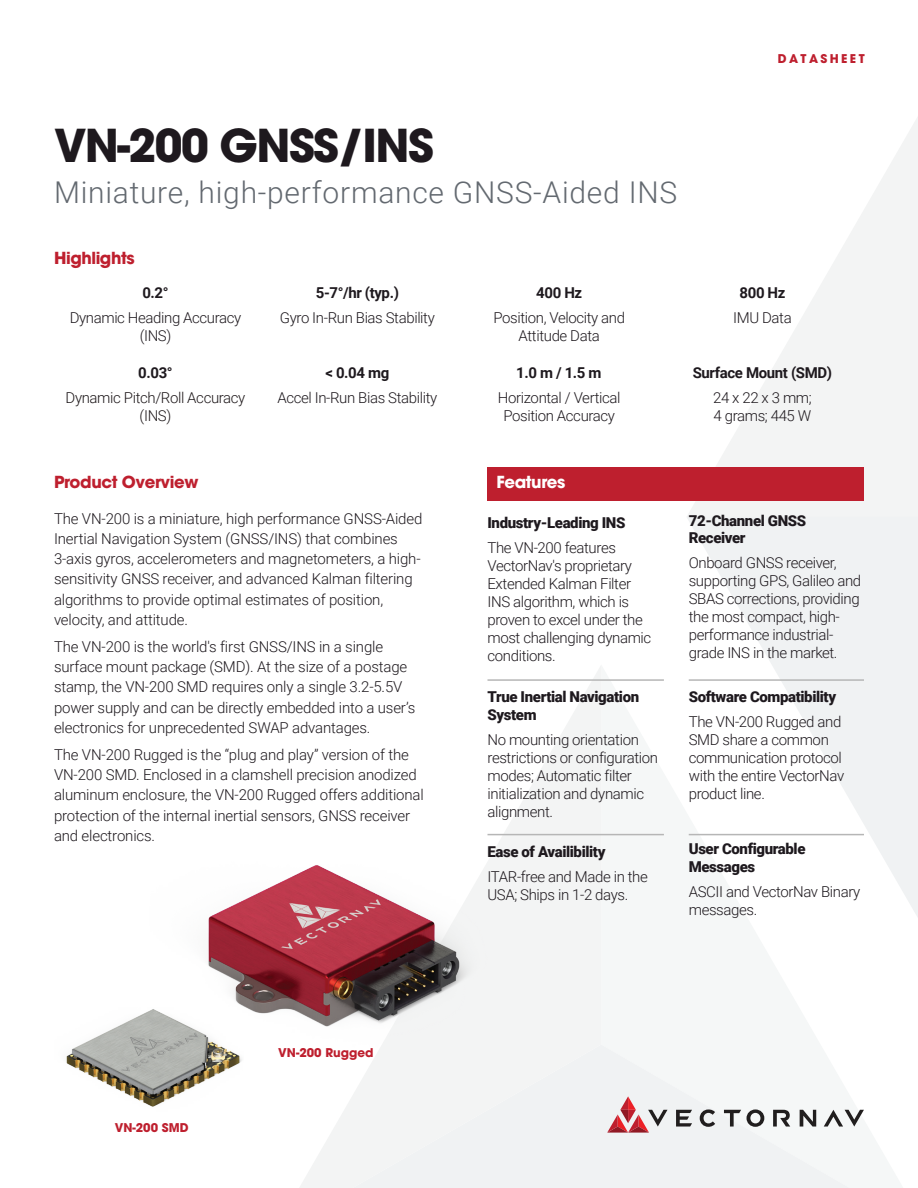
<style>
.page{position:relative;width:918px;height:1188px;background:#fff}
.page>*{position:absolute;margin:0;border:0;box-sizing:border-box;transform-origin:0 0}
.t1{font:700 45px "ITC Avant Garde Pro";letter-spacing:-.035em;color:#1e191e}
.t2{font:300 30px "Roboto";letter-spacing:.025em;color:#636970}
.t3{font:700 16.5px "ITC Avant Garde Pro";letter-spacing:-.025em;color:#be1f2e}
.t4{font:700 16.5px "ITC Avant Garde Pro";letter-spacing:-.025em;color:#fff}
.t5{font:300 15px/18px "Roboto";letter-spacing:-.025em;color:#1e191e}
.t6{font:900 15px/18px "Roboto";letter-spacing:-.025em;color:#1e191e}
.t7{font:700 15px "Roboto";letter-spacing:-.025em;color:#1e191e}
.t8{font:300 15px/18px "Roboto";letter-spacing:-.025em;color:#1f191b;text-align:center}
.t9{font:700 12px "ITC Avant Garde Pro";color:#be1f2e}
.t10{font:700 12px "ITC Avant Garde Pro";letter-spacing:.2em;color:#be1f2e}
</style>
<div class="page">
<svg style="left:687px;top:117px;width:231px;height:400px"></svg>
<svg style="left:687px;top:517px;width:231px;height:400px;fill:#f0f2f3"></svg>
<svg style="left:601px;top:664px;width:302px;height:446px"></svg>
<div style="left:601px;top:1045px;width:249px;height:143px;background:#f5f7f7"></div>
<svg style="left:300px;top:666px;width:301px;height:522px;fill:#f3f4f4"></svg>
<img style="left:66px;top:1010px;width:134px;height:97px">
<img style="left:150px;top:835px;width:350px;height:248px">
<div style="left:488px;top:467px;width:376px;height:34px;background:#be1f2e"></div>
<hr style="left:488px;top:679px;width:176px;height:2px;background:#b6b6b6">
<hr style="left:488px;top:834px;width:176px;height:1px;background:#b6b6b6">
<hr style="left:689px;top:679px;width:175px;height:2px;background:#b6b6b6">
<hr style="left:689px;top:834px;width:175px;height:1px;background:#b6b6b6">
<svg style="left:676px;top:1110px;width:16px;height:17px"></svg>
<svg style="left:700px;top:1109px;width:15px;height:18px"></svg>
<svg style="left:724px;top:1110px;width:17px;height:17px"></svg>
<svg style="left:747px;top:1109px;width:17px;height:18px"></svg>
<svg style="left:773px;top:1110px;width:17px;height:17px"></svg>
<svg style="left:800px;top:1110px;width:16px;height:17px"></svg>
<svg style="left:824px;top:1110px;width:40px;height:17px"></svg>
<svg style="left:607px;top:1096px;width:61px;height:37px"></svg>
<h1 class="t1" style="left:54px;top:116px;width:381px">VN-200 GNSS/INS</h1>
<h2 class="t2" style="left:54px;top:171px;width:625px">Miniature, high-performance GNSS-Aided INS</h2>
<p class="t3" style="left:54px;top:247px;width:82px">Highlights</p>
<p class="t10" style="left:778px;top:50px;width:88px">DATASHEET</p>
<p class="t7" style="left:142px;top:282px;width:28px">0.2°</p>
<p class="t7" style="left:316px;top:282px;width:85px">5-7°/hr (typ.)</p>
<p class="t7" style="left:536px;top:282px;width:47px">400 Hz</p>
<p class="t7" style="left:740px;top:282px;width:47px">800 Hz</p>
<p class="t5" style="left:70px;top:308px;width:173px;text-align:center">Dynamic Heading Accuracy (INS)</p>
<p class="t5" style="left:280px;top:308px;width:157px">Gyro In-Run Bias Stability</p>
<p class="t5" style="left:493px;top:308px;width:133px;text-align:center">Position, Velocity and<br>Attitude Data</p>
<p class="t5" style="left:733px;top:308px;width:60px">IMU Data</p>
<p class="t7" style="left:138px;top:362px;width:36px">0.03°</p>
<p class="t7" style="left:325px;top:362px;width:65px">&lt; 0.04 mg</p>
<p class="t7" style="left:516px;top:362px;width:87px">1.0 m / 1.5 m</p>
<p class="t7" style="left:693px;top:362px;width:141px">Surface Mount (SMD)</p>
<p class="t8" style="left:66px;top:388px;width:181px">Dynamic Pitch/Roll Accuracy (INS)</p>
<p class="t5" style="left:277px;top:388px;width:161px">Accel In-Run Bias Stability</p>
<p class="t5" style="left:498px;top:388px;width:124px;text-align:center">Horizontal / Vertical<br>Position Accuracy</p>
<p class="t5" style="left:713px;top:388px;width:100px">24 x 22 x 3 mm;<br>4 grams; 445 W</p>
<p class="t3" style="left:54px;top:471px;width:146px">Product Overview</p>
<p class="t5" style="left:54px;top:508px;width:370px;line-height:20.2px">The VN-200 is a miniature, high performance GNSS-Aided Inertial Navigation System (GNSS/INS) that combines 3-axis gyros, accelerometers and magnetometers, a high&shy;sensitivity GNSS receiver, and advanced Kalman filtering algorithms to provide optimal estimates of position, velocity, and attitude.</p>
<p class="t5" style="left:54px;top:636px;width:363px;line-height:20.2px">The VN-200 is the world's first GNSS/INS in a single surface mount package (SMD). At the size of a postage stamp, the VN-200 SMD requires only a single 3.2-5.5V power supply and can be directly embedded into a user’s electronics for unprecedented SWAP advantages.</p>
<p class="t5" style="left:54px;top:744px;width:371px;line-height:20.2px">The VN-200 Rugged is the “plug and play” version of the VN-200 SMD. Enclosed in a clamshell precision anodized aluminum enclosure, the VN-200 Rugged offers additional protection of the internal inertial sensors, GNSS receiver and electronics.</p>
<p class="t9" style="left:115px;top:1119px;width:75px">VN-200 SMD</p>
<p class="t9" style="left:278px;top:1044px;width:97px">VN-200 Rugged</p>
<p class="t4" style="left:497px;top:471px;width:70px">Features</p>
<p class="t6" style="left:488px;top:513px;width:140px">Industry-Leading INS</p>
<p class="t5" style="left:488px;top:538px;width:165px">The VN-200 features<br>VectorNav's proprietary<br>Extended Kalman Filter<br>INS algorithm, which is proven to excel under the most challenging dynamic conditions.</p>
<p class="t6" style="left:488px;top:687px;width:153px">True Inertial Navigation<br>System</p>
<p class="t5" style="left:488px;top:730px;width:172px">No mounting orientation restrictions or configuration modes; Automatic filter initialization and dynamic alignment.</p>
<p class="t6" style="left:488px;top:842px;width:119px">Ease of Availibility</p>
<p class="t5" style="left:488px;top:867px;width:162px">ITAR-free and Made in the<br>USA; Ships in 1-2 days.</p>
<p class="t6" style="left:689px;top:512px;width:119px;line-height:16.5px">72-Channel GNSS<br>Receiver</p>
<p class="t5" style="left:689px;top:553px;width:174px">Onboard GNSS receiver, supporting GPS, Galileo and<br>SBAS corrections, providing the most compact, high&shy;performance industrial&shy;grade INS in the market.</p>
<p class="t6" style="left:689px;top:687px;width:149px">Software Compatibility</p>
<p class="t5" style="left:689px;top:712px;width:157px">The VN-200 Rugged and<br>SMD share a common communication protocol with the entire VectorNav product line.</p>
<p class="t6" style="left:689px;top:839px;width:118px">User Configurable<br>Messages</p>
<p class="t5" style="left:689px;top:882px;width:173px">ASCII and VectorNav Binary messages.</p>
</div>
